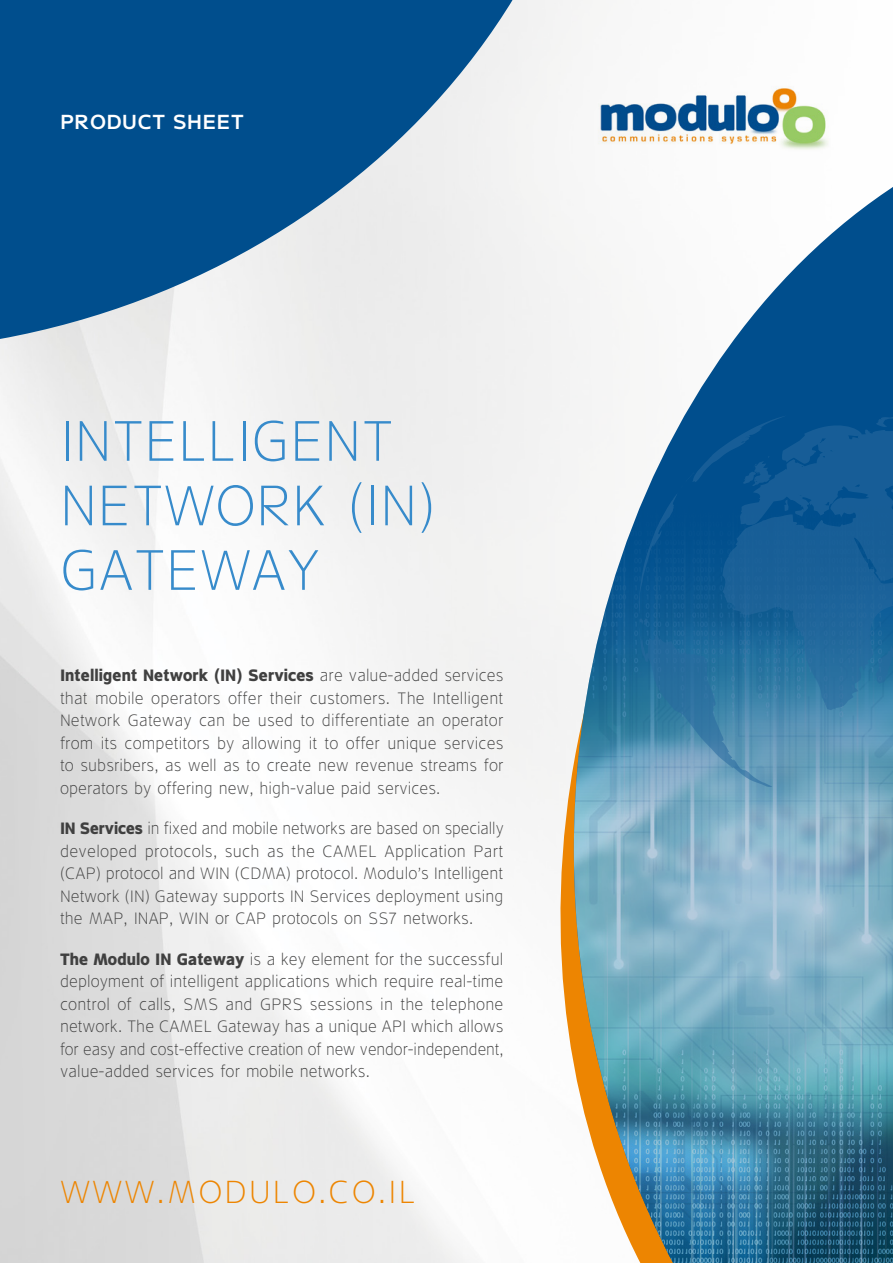
<style>
.page{position:relative;width:893px;height:1263px;background:#fff}
.page>*{position:absolute;margin:0;border:0;box-sizing:border-box;transform-origin:0 0}
.t1{font:300 57px/64.5px "Fb Tamlil Eng";color:#378bcb;scale:.95 1}
.t2{font:300 31.95px "Fb Tamlil Eng";letter-spacing:.135em;color:#ed8501}
.t3{font:500 20.4px "Fb Tamlil Eng";color:#fff}
.t4{font:300 16.5px/22.5px "Fb Tamlil Eng";color:#404040;text-align:justify;scale:.95 1}
.t5{font:300 16.5px/22.5px "Fb Tamlil Eng";color:#404040;scale:.96 1}
.t6{font:300 16.5px/22.5px "Fb Tamlil Eng";color:#404040;text-align:right;scale:.93 1}
.s1{font-weight:700}
</style>
<div class="page">
<svg style="left:0;top:0;width:590px;height:352px;fill:#004e8d"></svg>
<img style="left:593px;top:81px;width:237px;height:73px">
<svg style="left:482px;top:154px;width:92px;height:1109px;fill:#f4f4f3"></svg>
<svg style="left:574px;top:154px;width:319px;height:349px;fill:#f7f7f6"></svg>
<img style="left:574px;top:503px;width:319px;height:760px">
<svg style="left:638px;top:415px;width:255px;height:372px;background:#2a6e9f"></svg>
<p class="t3" style="left:60px;top:113px;width:185px">PRODUCT SHEET</p>
<h1 class="t1" style="left:60px;top:415px;width:50px">Intelligent</h1>
<h1 class="t1" style="left:215px;top:480px;width:233px">ork (IN(</h1>
<h1 class="t1" style="left:60px;top:480px;width:81px">Netw<br>Gatewa</h1>
<h1 class="t1" style="left:286px;top:544px;width:38px">y</h1>
<p class="t4" style="left:60px;top:666px;width:468px"><span class="s1">Intelligent Network (IN) Services</span> are value-added services that mobile operators offer their customers. The Intelligent Network Gateway can be used to differentiate an operator from its competitors by allowing it to offer unique services to subsribers, as well as to create new revenue streams for operators by offering new, high-value paid services.</p>
<p class="t6" style="left:60px;top:819px;width:478px"><span class="s1">IN Services</span> in fixed and mobile networks are based on specially<br>Part</p>
<p class="t5" style="left:60px;top:841px;width:463px">developed<br>(CAP) protocol and WIN (CDMA) protocol. Modulo s’ Intelligent Network (IN) Gateway supports IN Services deployment using the MAP, INAP, WIN or CAP protocols on SS7 networks.</p>
<p class="t4" style="left:60px;top:949px;width:468px"><span class="s1">The Modulo IN Gateway</span> is a key element for the successful deployment of intelligent applications which require real-time control of calls, SMS and GPRS sessions in the telephone network. The CAMEL Gateway has a unique API which allows for easy and cost-effective creation of new vendor-independent, value-added services for mobile networks.</p>
<p class="t5" style="left:145px;top:841px;width:77px">protocols,</p>
<p class="t5" style="left:225px;top:841px;width:38px">such</p>
<p class="t5" style="left:292px;top:841px;width:26px">the</p>
<p class="t5" style="left:385px;top:841px;width:86px">Application</p>
<p class="t5" style="left:323px;top:841px;width:58px">CAMEL</p>
<p class="t5" style="left:267px;top:841px;width:19px">as</p>
<h2 class="t2" style="left:157px;top:1177px;width:244px">.modulo.co i l.</h2>
<h2 class="t2" style="left:60px;top:1177px;width:32px">www</h2>
</div>
